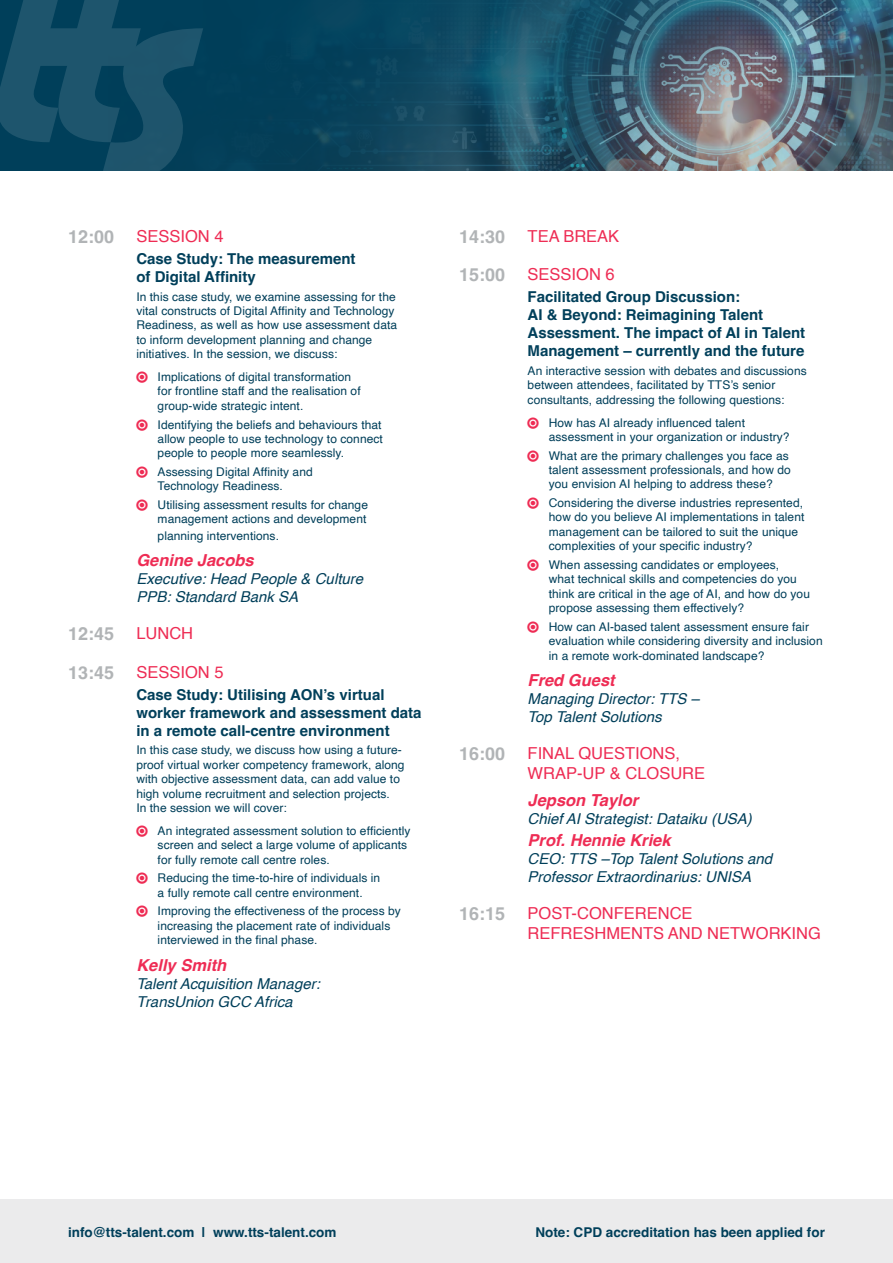
<style>
.page{position:relative;width:893px;height:1263px;background:#fff}
.page>*{position:absolute;margin:0;border:0;box-sizing:border-box;transform-origin:0 0}
.t1{font:700 18px "Helvetica";color:#b1b4b6}
.t2{font:16.5px/19.8px "Helvetica";color:#ee2c54}
.t3{font:italic 700 16.5px "Helvetica";color:#ee2c54}
.t4{font:700 15px/18px "Helvetica";color:#003f5a}
.t5{font:italic 15px/18px "Helvetica";color:#003f5a}
.t6{font:700 13.5px "Helvetica";color:#003f5a}
.t7{font:12px/14.4px "Helvetica";letter-spacing:.005em;color:#003f5a}
.s1{font-weight:700;font-size:18px;color:#b1b4b6}
.s2{font-weight:400;font-size:16.5px;color:#ee2c54}
</style>
<div class="page">
<img style="left:203px;top:0;width:690px;height:170px">
<svg style="left:0;top:0;width:203px;height:171px;background:#114b64"></svg>
<div style="left:0;top:1200px;width:893px;height:63px;background:#ebebec"></div>
<h2 class="t2" style="left:68px;top:226px;width:157px"><span class="s1">12:00</span> SESSION 4</h2>
<p class="t4" style="left:136px;top:251px;width:221px">Case Study: The measurement of Digital Affinity</p>
<p class="t7" style="left:136px;top:289px;width:262px">In this case study, we examine assessing for the vital constructs of Digital Affinity and Technology Readiness, as well as how use assessment data to inform development planning and change initiatives. In the session, we discuss:</p>
<p class="t7" style="left:158px;top:370px;width:205px">Implications of digital transformation for frontline staff and the realisation of group-wide strategic intent.</p>
<p class="t7" style="left:158px;top:417px;width:227px;text-align:justify">Identifying the beliefs and behaviours that allow people to use technology to connect people to people more seamlessly.</p>
<p class="t7" style="left:158px;top:465px;width:157px">Assessing Digital Affinity and<br>Technology Readiness.</p>
<p class="t7" style="left:158px;top:498px;width:212px">Utilising assessment results for change management actions and development</p>
<p class="t7" style="left:158px;top:529px;width:123px">planning interventions.</p>
<h2 class="t3" style="left:136px;top:550px;width:119px">Genine Jacobs</h2>
<p class="t5" style="left:136px;top:570px;width:228px">Executive: Head People &amp; Culture<br>PPB: Standard Bank SA</p>
<h1 class="t1" style="left:68px;top:623px;width:127px">12:45 <span class="s2">LUNCH</span></h1>
<h2 class="t2" style="left:68px;top:662px;width:157px"><span class="s1">13:45</span> SESSION 5</h2>
<p class="t4" style="left:136px;top:687px;width:287px">Case Study: Utilising AON’s virtual worker framework and assessment data in a remote call-centre environment</p>
<p class="t7" style="left:136px;top:743px;width:270px">In this case study, we discuss how using a future&shy;proof virtual worker competency framework, along with objective assessment data, can add value to high volume recruitment and selection projects.<br>In the session we will cover:</p>
<p class="t7" style="left:158px;top:824px;width:254px">An integrated assessment solution to efficiently screen and select a large volume of applicants for fully remote call centre roles.</p>
<p class="t7" style="left:158px;top:871px;width:224px">Reducing the time-to-hire of individuals in a fully remote call centre environment.</p>
<p class="t7" style="left:158px;top:904px;width:245px">Improving the effectiveness of the process by increasing the placement rate of individuals interviewed in the final phase.</p>
<h2 class="t3" style="left:136px;top:955px;width:91px">Kelly Smith</h2>
<p class="t5" style="left:136px;top:975px;width:185px">Talent Acquisition Manager:<br>TransUnion GCC Africa</p>
<h2 class="t2" style="left:459px;top:226px;width:162px"><span class="s1">14:30</span> TEA BREAK</h2>
<h2 class="t2" style="left:459px;top:265px;width:157px"><span class="s1">15:00</span> SESSION 6</h2>
<p class="t4" style="left:528px;top:290px;width:279px">Facilitated Group Discussion:<br>AI &amp; Beyond: Reimagining Talent Assessment. The impact of AI in Talent Management – currently and the future</p>
<p class="t7" style="left:528px;top:364px;width:281px">An interactive session with debates and discussions between attendees, facilitated by TTS’s senior consultants, addressing the following questions:</p>
<p class="t7" style="left:549px;top:415px;width:242px">How has AI already influenced talent assessment in your organization or industry?</p>
<p class="t7" style="left:549px;top:448px;width:243px">What are the primary challenges you face as talent assessment professionals, and how do you envision AI helping to address these?</p>
<p class="t7" style="left:549px;top:496px;width:257px">Considering the diverse industries represented, how do you believe AI implementations in talent management can be tailored to suit the unique complexities of your specific industry?</p>
<p class="t7" style="left:549px;top:558px;width:263px">When assessing candidates or employees,<br>what technical skills and competencies do you think are critical in the age of AI, and how do you propose assessing them effectively?</p>
<p class="t7" style="left:549px;top:620px;width:275px">How can AI-based talent assessment ensure fair evaluation while considering diversity and inclusion in a remote work-dominated landscape?</p>
<h2 class="t3" style="left:528px;top:670px;width:89px">Fred Guest</h2>
<p class="t5" style="left:528px;top:690px;width:173px">Managing Director: TTS –<br>Top Talent Solutions</p>
<h2 class="t2" style="left:528px;top:744px;width:179px;text-indent:-68px"><span class="s1">16:00</span> FINAL QUESTIONS,<br>WRAP-UP &amp; CLOSURE</h2>
<h2 class="t3" style="left:528px;top:790px;width:112px">Jepson Taylor</h2>
<p class="t5" style="left:528px;top:809px;width:226px">Chief AI Strategist: Dataiku (USA)</p>
<h2 class="t3" style="left:528px;top:830px;width:145px">Prof. Hennie Kriek</h2>
<p class="t5" style="left:528px;top:850px;width:246px">CEO: TTS –Top Talent Solutions and<br>Professor Extraordinarius: UNISA</p>
<h2 class="t2" style="left:528px;top:904px;width:295px;text-indent:-68px"><span class="s1">16:15</span> POST-CONFERENCE<br>REFRESHMENTS AND NETWORKING</h2>
<p class="t6" style="left:68px;top:1223px;width:270px">info@tts-talent.com | www.tts-talent.com</p>
<p class="t6" style="left:535px;top:1223px;width:291px">Note: CPD accreditation has been applied for</p>
</div>
